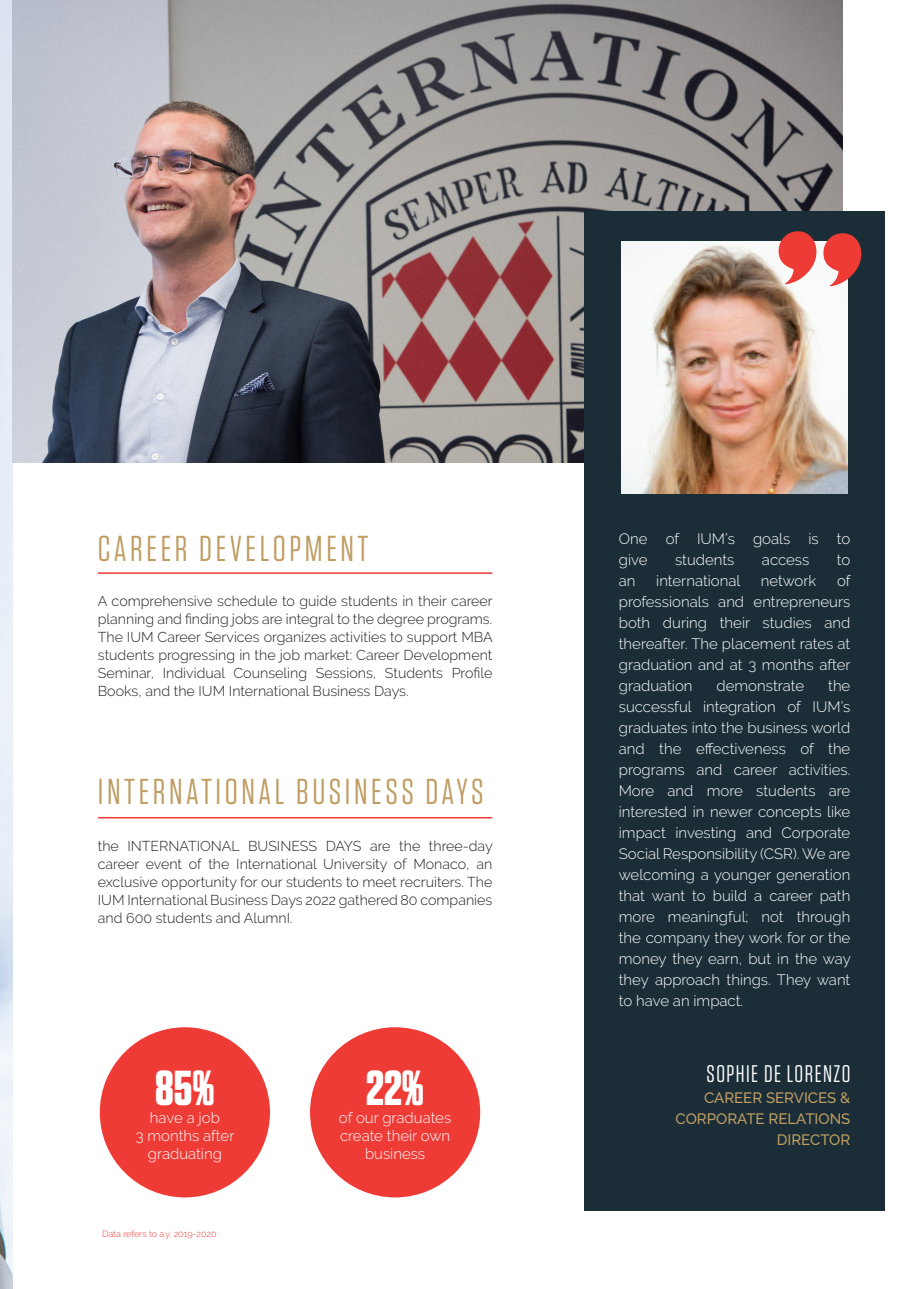
<style>
.page{position:relative;width:919px;height:1289px;background:#fff}
.page>*{position:absolute;margin:0;border:0;box-sizing:border-box;transform-origin:0 0}
.t1{font:700 49.05px "Tungsten";color:#fff}
.t2{font:36px "Tungsten";letter-spacing:.1em;color:#bf9d63}
.t3{font:24px "Tungsten";letter-spacing:.06em;color:#fff}
.t4{font:300 15px/21px "Raleway";color:#fff;text-align:center}
.t5{font:500 15px/21px "Raleway";color:#bf9d63;text-align:right}
.t6{font:300 14.25px/18px "Raleway";color:#231f20;text-align:justify}
.Corps_de_Texte_OK{font:300 9px "Raleway";color:#ee3b36}
</style>
<div class="page">
<img style="left:0;top:0;width:13px;height:1288px">
<hr style="left:98px;top:572px;width:394px;height:2px;background:#ee3b36">
<hr style="left:98px;top:817px;width:394px;height:1px;background:#ee3b36">
<div style="left:310px;top:1027px;width:170px;height:170px;background:#ee3b36;border-radius:50%"></div>
<div style="left:100px;top:1027px;width:170px;height:170px;background:#ee3b36;border-radius:50%"></div>
<img style="left:13px;top:0;width:829px;height:463px">
<div style="left:584px;top:211px;width:300px;height:999px;background:#1b2e38"></div>
<img style="left:621px;top:242px;width:226px;height:251px">
<svg style="left:778px;top:231px;width:38px;height:53px;background:#e06a67"></svg>
<svg style="left:823px;top:233px;width:38px;height:53px"></svg>
<p class="t2" style="left:98px;top:530px;width:272px">CAREER DEVELOPMENT</p>
<p class="t6" style="left:98px;top:592px;width:396px">A comprehensive schedule to guide students in their career planning and finding jobs are integral to the degree programs.<br>The IUM Career Services organizes activities to support MBA students progressing in the job market: Career Development Seminar, Individual Counseling Sessions, Students Profile Books, and the IUM International Business Days.</p>
<p class="t2" style="left:98px;top:773px;width:387px">INTERNATIONAL BUSINESS DAYS</p>
<p class="t6" style="left:98px;top:836px;width:396px">the INTERNATIONAL BUSINESS DAYS are the three-day career event of the International University of Monaco, an exclusive opportunity for our students to meet recruiters. The IUM International Business Days 2022 gathered 80 companies and 600 students and AlumnI.</p>
<p class="t1" style="left:155px;top:1061px;width:61px">85%</p>
<p class="t4" style="left:136px;top:1108px;width:100px;line-height:18px">have a job<br>3 months after graduating</p>
<p class="Corps_de_Texte_OK" style="left:102px;top:1228px;width:116px">Data refers to a.y. 2019-2020</p>
<p class="t1" style="left:366px;top:1061px;width:59px">22%</p>
<p class="t4" style="left:339px;top:1108px;width:114px;line-height:18px">of our graduates create their own business</p>
<p class="t4" style="left:618px;top:528px;width:233px;text-align:left">One of IUM’s goals is to give</p>
<p class="t4" style="left:675px;top:549px;width:61px">students</p>
<p class="t4" style="left:761px;top:549px;width:49px">access</p>
<p class="t4" style="left:836px;top:549px;width:15px">to</p>
<p class="t4" style="left:618px;top:570px;width:233px;text-align:justify;text-indent:218px">of professionals and entrepreneurs both during their studies and thereafter. The placement rates at graduation and at 3 months after graduation</p>
<p class="t4" style="left:618px;top:570px;width:18px">an</p>
<p class="t4" style="left:656px;top:570px;width:86px">international</p>
<p class="t4" style="left:760px;top:570px;width:57px">network</p>
<p class="t4" style="left:618px;top:675px;width:233px;text-align:justify;text-indent:209px">the successful integration of IUM’s graduates into the business world and the effectiveness of the programs and career activities.<br>More and more students are interested in newer concepts like impact investing and Corporate Social Responsibility (CSR). We are welcoming a younger generation that want to build a career path more meaningful; not through the company they work for or the money they earn, but in the way they approach things. They want to have an impact.</p>
<p class="t4" style="left:716px;top:675px;width:89px">demonstrate</p>
<p class="t3" style="left:706px;top:1060px;width:145px">SOPHIE DE LORENZO</p>
<p class="t5" style="left:675px;top:1086px;width:176px">CAREER SERVICES &amp;<br>CORPORATE RELATIONS<br>DIRECTOR</p>
</div>
